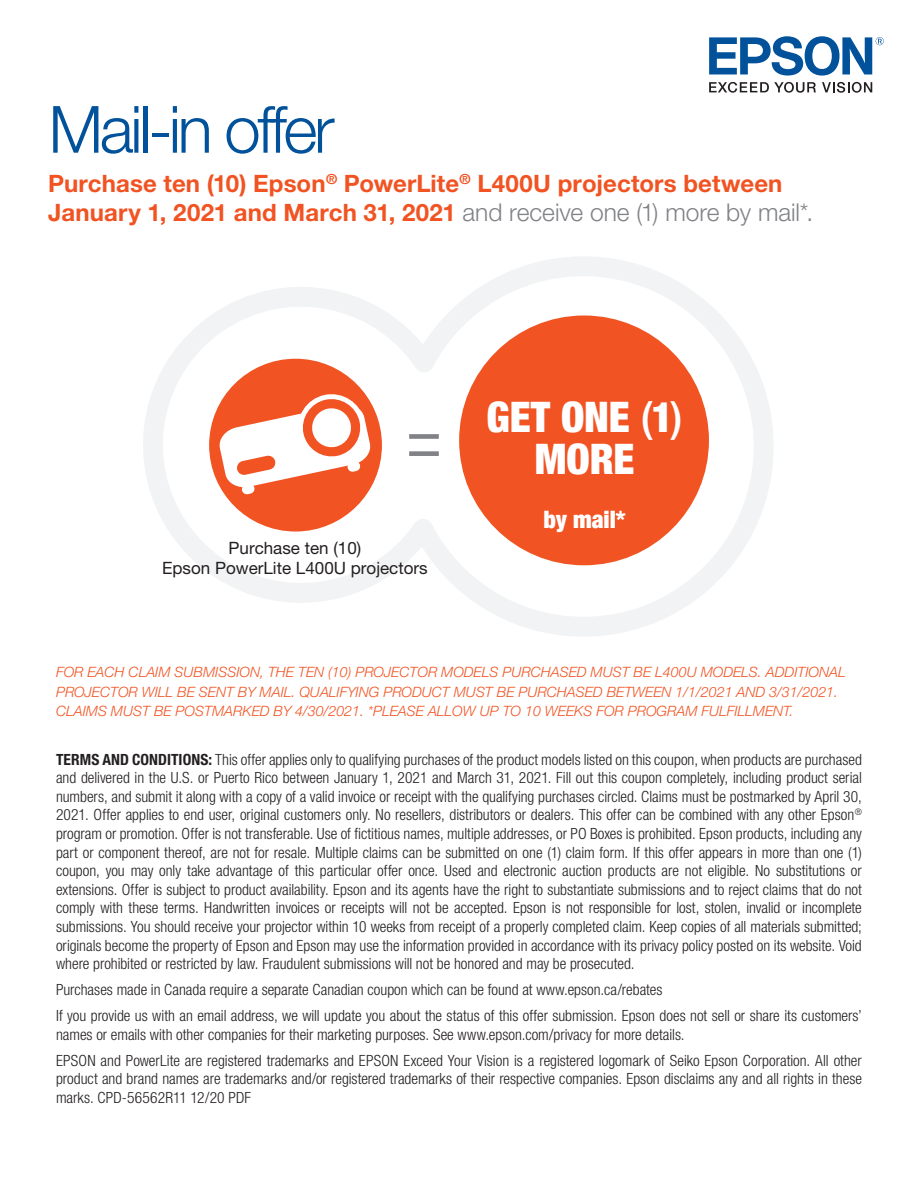
<style>
.page{position:relative;width:918px;height:1188px;background:#fff}
.page>*{position:absolute;margin:0;border:0;box-sizing:border-box;transform-origin:0 0}
.t1{font:300 65.25px "Helvetica Neue LT Std";letter-spacing:-.05em;color:#01529a}
.t2{font:900 condensed 42px/42px "Helvetica Neue";letter-spacing:-.01em;color:#fff;text-align:center}
.t3{font:700 24px/29.4px "Helvetica Neue LT Std";letter-spacing:.005em;color:#f15322}
.t4{font:900 condensed 24px "Helvetica Neue";letter-spacing:-.005em;color:#fff}
.t5{font:16.95px/20.4px "Helvetica Neue LT Std";color:#231f20;text-align:center}
.t6{font:300 condensed 15.45px/18.6px "Helvetica Neue LT Std";color:#231f20}
.t7{font:italic 300 14.25px/19.5px "Helvetica Neue LT Std";color:#f15322}
.s1{font-weight:300;font-size:24.6px;color:#818286}
.s2{font-weight:500;font-stretch:normal}
.s3{font-weight:700}
</style>
<div class="page">
<svg style="left:709px;top:82px;width:107px;height:11px"></svg>
<svg style="left:822px;top:82px;width:50px;height:11px"></svg>
<svg style="left:709px;top:36px;width:175px;height:40px"></svg>
<svg style="left:143px;top:257px;width:630px;height:379px"></svg>
<div style="left:459px;top:315px;width:250px;height:250px;background:#f15322;border-radius:50%"></div>
<svg style="left:409px;top:434px;width:30px;height:22px"></svg>
<div style="left:209px;top:359px;width:173px;height:173px;background:#f15322;border-radius:50%"></div>
<svg style="left:218px;top:388px;width:154px;height:107px"></svg>
<h1 class="t1" style="left:49px;top:90px;width:287px">Mail-in offer</h1>
<h3 class="t3" style="left:48px;top:168px;width:767px">Purchase ten (10) Epson<sup>®</sup> PowerLite<sup>®</sup> L400U projectors between<br>January 1, 2021 and March 31, 2021 <span class="s1">and receive one (1) more by mail*.</span></h3>
<p class="t5" style="left:162px;top:537px;width:267px">Purchase ten (10)<br>Epson PowerLite L400U projectors</p>
<h2 class="t2" style="left:486px;top:393px;width:198px">GET ONE <span class="s2">(</span>1<span class="s2">)<br></span>MORE</h2>
<h3 class="t4" style="left:544px;top:499px;width:84px">by mail*</h3>
<p class="t7" style="left:56px;top:662px;width:791px">FOR EACH CLAIM SUBMISSION, THE TEN (10) PROJECTOR MODELS PURCHASED MUST BE L400U MODELS. ADDITIONAL<br>PROJECTOR WILL BE SENT BY MAIL. QUALIFYING PRODUCT MUST BE PURCHASED BETWEEN 1/1/2021 AND 3/31/2021.<br>CLAIMS MUST BE POSTMARKED BY 4/30/2021. *PLEASE ALLOW UP TO 10 WEEKS FOR PROGRAM FULFILLMENT.</p>
<p class="t6" style="left:56px;top:750px;width:807px;text-align:justify"><span class="s3">TERMS AND CONDITIONS:</span> This offer applies only to qualifying purchases of the product models listed on this coupon, when products are purchased and delivered in the U.S. or Puerto Rico between January 1, 2021 and March 31, 2021. Fill out this coupon completely, including product serial numbers, and submit it along with a copy of a valid invoice or receipt with the qualifying purchases circled. Claims must be postmarked by April 30, 2021. Offer applies to end user, original customers only. No resellers, distributors or dealers. This offer can be combined with any other Epson<sup>® </sup>program or promotion. Offer is not transferable. Use of fictitious names, multiple addresses, or PO Boxes is prohibited. Epson products, including any part or component thereof, are not for resale. Multiple claims can be submitted on one (1) claim form. If this offer appears in more than one (1) coupon, you may only take advantage of this particular offer once. Used and electronic auction products are not eligible. No substitutions or extensions. Offer is subject to product availability. Epson and its agents have the right to substantiate submissions and to reject claims that do not comply with these terms. Handwritten invoices or receipts will not be accepted. Epson is not responsible for lost, stolen, invalid or incomplete submissions. You should receive your projector within 10 weeks from receipt of a properly completed claim. Keep copies of all materials submitted; originals become the property of Epson and Epson may use the information provided in accordance with its privacy policy posted on its website. Void where prohibited or restricted by law. Fraudulent submissions will not be honored and may be prosecuted.</p>
<p class="t6" style="left:56px;top:977px;width:807px;line-height:26.1px">Purchases made in Canada require a separate Canadian coupon which can be found at www.epson.ca/rebates<br>If you provide us with an email address, we will update you about the status of this offer submission. Epson does not sell or share its customers’</p>
<p class="t6" style="left:56px;top:1021px;width:807px;line-height:26.1px">names or emails with other companies for their marketing purposes. See www.epson.com/privacy for more details.<br>EPSON and PowerLite are registered trademarks and EPSON Exceed Your Vision is a registered logomark of Seiko Epson Corporation. All other</p>
<p class="t6" style="left:56px;top:1070px;width:807px">product and brand names are trademarks and/or registered trademarks of their respective companies. Epson disclaims any and all rights in these marks. CPD-56562R11 12/20 PDF</p>
</div>
